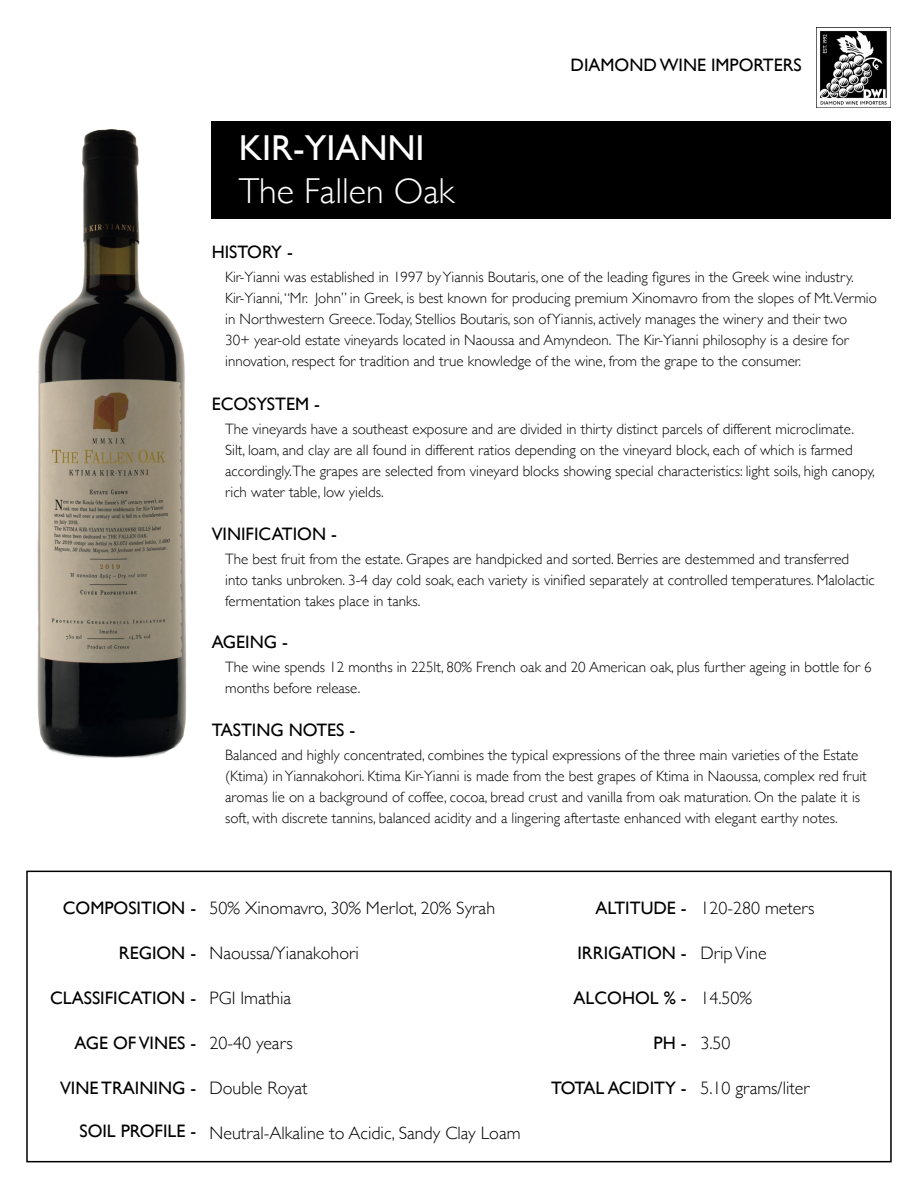
<style>
.page{position:relative;width:918px;height:1188px;background:#fff}
.page>*{position:absolute;margin:0;border:0;box-sizing:border-box;transform-origin:0 0}
.t1{font:300 36px "Gill Sans";color:#fff}
.t2{font:36px "Gill Sans";color:#fff}
.t3{font:18px "Gill Sans";color:#000}
.t4{font:300 18px "Gill Sans";color:#000}
.t5{font:300 15px/21px "Gill Sans";color:#000}
</style>
<div class="page">
<img style="left:37px;top:129px;width:149px;height:629px">
<div style="left:26px;top:871px;width:866px;height:291px;border:2px solid #000"></div>
<div style="left:212px;top:122px;width:679px;height:97px;background:#000"></div>
<img style="left:817px;top:27px;width:74px;height:81px">
<p class="t2" style="left:239px;top:127px;width:187px">KIR-YIANNI</p>
<p class="t1" style="left:239px;top:163px;width:217px">The Fallen Oak</p>
<p class="t3" style="left:212px;top:242px;width:83px">HISTORY -</p>
<p class="t3" style="left:571px;top:55px;width:233px">DIAMOND WINE IMPORTERS</p>
<p class="t5" style="left:225px;top:266px;width:653px">Kir-Yianni was established in 1997 by Yiannis Boutaris, one of the leading figures in the Greek wine industry.<br>Kir-Yianni, “Mr. John” in Greek, is best known for producing premium Xinomavro from the slopes of Mt.Vermio in Northwestern Greece.Today, Stellios Boutaris, son of Yiannis, actively manages the winery and their two<br>30+ year-old estate vineyards located in Naoussa and Amyndeon. The Kir-Yianni philosophy is a desire for innovation, respect for tradition and true knowledge of the wine, from the grape to the consumer.</p>
<p class="t3" style="left:212px;top:393px;width:110px">ECOSYSTEM -</p>
<p class="t5" style="left:225px;top:418px;width:651px">The vineyards have a southeast exposure and are divided in thirty distinct parcels of different microclimate.<br>Silt, loam, and clay are all found in different ratios depending on the vineyard block, each of which is farmed accordingly.The grapes are selected from vineyard blocks showing special characteristics: light soils, high canopy, rich water table, low yields.</p>
<p class="t3" style="left:212px;top:524px;width:127px">VINIFICATION -</p>
<p class="t5" style="left:225px;top:548px;width:651px">The best fruit from the estate. Grapes are handpicked and sorted. Berries are destemmed and transferred into tanks unbroken. 3-4 day cold soak, each variety is vinified separately at controlled temperatures. Malolactic fermentation takes place in tanks.</p>
<p class="t3" style="left:212px;top:631px;width:78px">AGEING -</p>
<p class="t5" style="left:225px;top:655px;width:648px">The wine spends 12 months in 225lt, 80% French oak and 20 American oak, plus further ageing in bottle for 6 months before release.</p>
<p class="t3" style="left:212px;top:719px;width:145px">TASTING NOTES -</p>
<p class="t5" style="left:225px;top:744px;width:643px">Balanced and highly concentrated, combines the typical expressions of the three main varieties of the Estate (Ktima) in Yiannakohori. Ktima Kir-Yianni is made from the best grapes of Ktima in Naoussa, complex red fruit aromas lie on a background of coffee, cocoa, bread crust and vanilla from oak maturation. On the palate it is soft, with discrete tannins, balanced acidity and a lingering aftertaste enhanced with elegant earthy notes.</p>
<p class="t3" style="left:63px;top:897px;width:135px">COMPOSITION -</p>
<p class="t3" style="left:119px;top:942px;width:79px">REGION -</p>
<p class="t3" style="left:50px;top:987px;width:147px">CLASSIFICATION -</p>
<p class="t3" style="left:75px;top:1032px;width:123px">AGE OF VINES -</p>
<p class="t3" style="left:60px;top:1077px;width:138px">VINE TRAINING -</p>
<p class="t3" style="left:79px;top:1121px;width:118px">SOIL PROFILE -</p>
<p class="t4" style="left:210px;top:894px;width:287px">50% Xinomavro, 30% Merlot, 20% Syrah</p>
<p class="t4" style="left:210px;top:939px;width:151px">Naoussa/Yianakohori</p>
<p class="t4" style="left:210px;top:984px;width:83px">PGI Imathia</p>
<p class="t4" style="left:210px;top:1029px;width:85px">20-40 years</p>
<p class="t4" style="left:210px;top:1074px;width:99px">Double Royat</p>
<p class="t4" style="left:210px;top:1119px;width:313px">Neutral-Alkaline to Acidic, Sandy Clay Loam</p>
<p class="t3" style="left:595px;top:897px;width:93px">ALTITUDE -</p>
<p class="t3" style="left:577px;top:942px;width:111px">IRRIGATION -</p>
<p class="t3" style="left:574px;top:987px;width:115px">ALCOHOL % -</p>
<p class="t3" style="left:654px;top:1032px;width:35px">PH -</p>
<p class="t3" style="left:551px;top:1077px;width:137px">TOTAL ACIDITY -</p>
<p class="t4" style="left:700px;top:894px;width:116px">120-280 meters</p>
<p class="t4" style="left:700px;top:939px;width:68px">Drip Vine</p>
<p class="t4" style="left:700px;top:984px;width:53px">14.50%</p>
<p class="t4" style="left:700px;top:1029px;width:32px">3.50</p>
<p class="t4" style="left:700px;top:1074px;width:111px">5.10 grams/liter</p>
</div>
